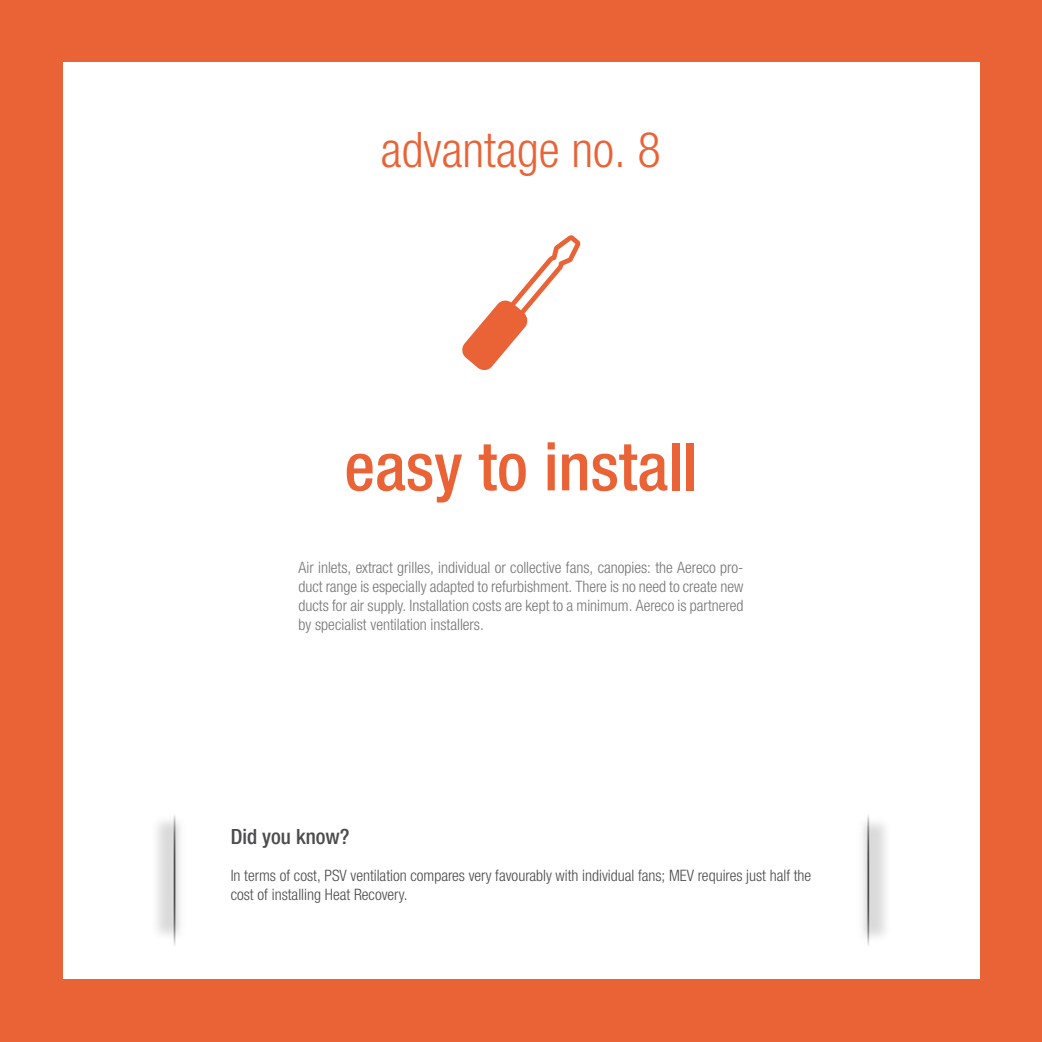
<style>
.page{position:relative;width:1042px;height:1042px;background:#ea6337}
.page>*{position:absolute;margin:0;border:0;box-sizing:border-box;transform-origin:0 0}
.t1{font:500 condensed 66.5px "Helvetica Neue LTW1 G";color:#ea6337}
.t2{font:300 condensed 49px "Helvetica Neue LTW1 G";color:#ea6337}
.t3{font:500 condensed 21px "Helvetica Neue LTW1 G";color:#4b4b4d}
.t4{font:300 condensed 15.75px/18.9px "Helvetica Neue LTW1 G";color:#757577;text-align:justify}
.t5{font:300 condensed 15.75px/18.9px "Helvetica Neue LTW1 G";color:#4b4b4d}
</style>
<div class="page">
<div style="left:63px;top:63px;width:916px;height:916px;background:#fff"></div>
<div style="left:150px;top:814px;width:39px;height:128px;background:#000;opacity:.15"></div>
<div style="left:177px;top:823px;width:20px;height:109px;background:#fff"></div>
<hr style="left:174px;top:813px;width:1px;height:134px;background:#4b4b4d">
<div style="left:854px;top:816px;width:39px;height:128px;background:#000;opacity:.15"></div>
<div style="left:846px;top:825px;width:20px;height:110px;background:#fff"></div>
<hr style="left:867px;top:813px;width:2px;height:134px;background:#4b4b4d">
<svg style="left:462px;top:235px;width:119px;height:135px"></svg>
<h2 class="t2" style="left:381px;top:121px;width:282px">advantage no. 8</h2>
<h1 class="t1" style="left:344px;top:427px;width:355px">easy to install</h1>
<p class="t4" style="left:299px;top:558px;width:446px">Air inlets, extract grilles, individual or collective fans, canopies: the Aereco pro&shy;duct range is especially adapted to refurbishment. There is no need to create new ducts for air supply. Installation costs are kept to a minimum. Aereco is partnered by specialist ventilation installers.</p>
<h3 class="t3" style="left:231px;top:823px;width:120px">Did you know?</h3>
<p class="t5" style="left:231px;top:866px;width:582px">In terms of cost, PSV ventilation compares very favourably with individual fans; MEV requires just half the cost of installing Heat Recovery.</p>
</div>
